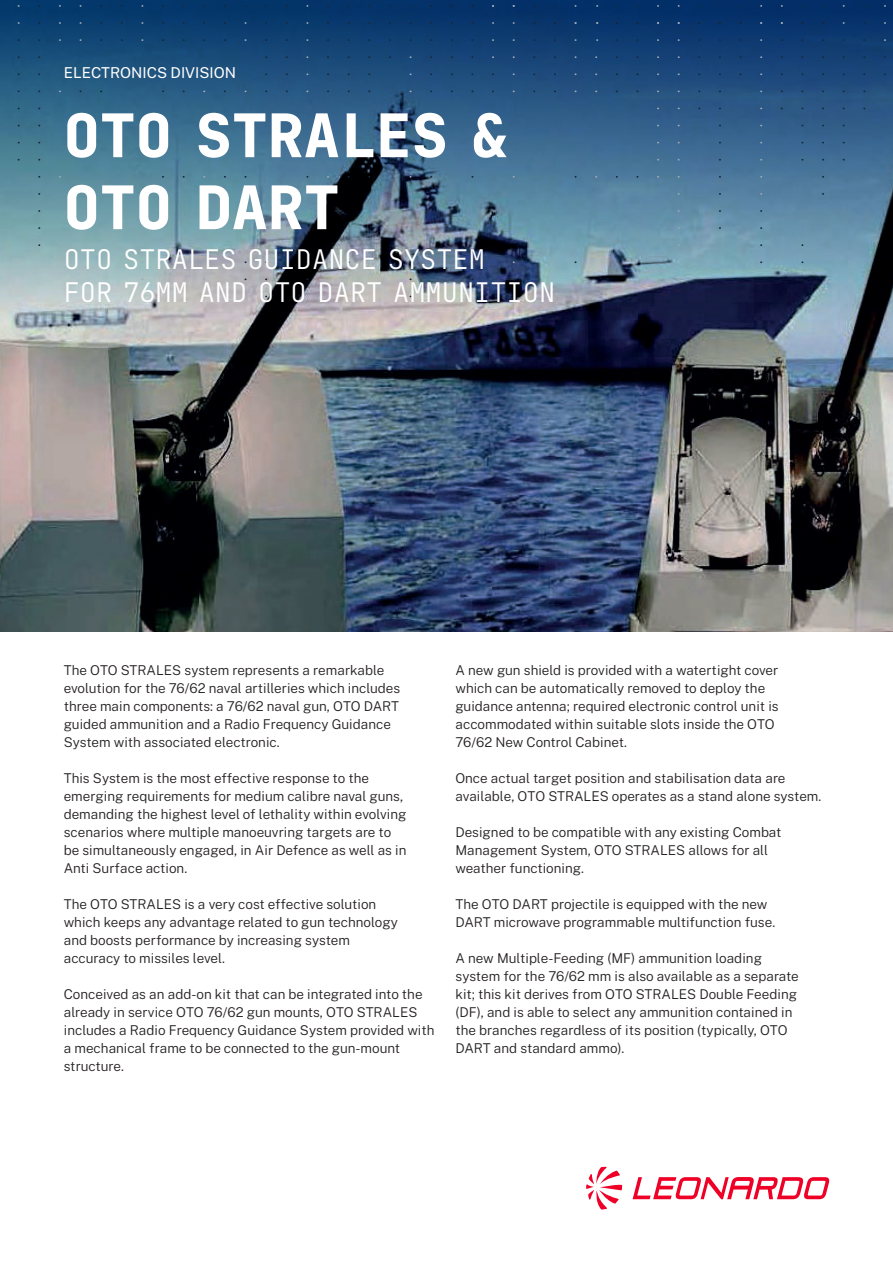
<style>
.page{position:relative;width:893px;height:1263px;background:#fff}
.page>*{position:absolute;margin:0;border:0;box-sizing:border-box;transform-origin:0 0}
.t1{font:800 60px "Tekne LDO";color:#fff}
.t2{font:300 27px "Tekne LDO";color:#fff}
.t3{font:15px "Public Sans";color:#fff}
.Testo{font:300 13.5px/18px "Public Sans";color:#231f20}
</style>
<div class="page">
<img style="left:0;top:366px;width:893px;height:265px">
<img style="left:0;top:0;width:893px;height:366px">
<svg style="left:633px;top:1177px;width:94px;height:22px"></svg>
<svg style="left:727px;top:1177px;width:102px;height:22px"></svg>
<svg style="left:586px;top:1167px;width:36px;height:42px"></svg>
<p class="t3" style="left:64px;top:62px;width:174px">ELECTRONICS DIVISION</p>
<p class="t1" style="left:64px;top:90px;width:445px">OTO STRALES &amp;</p>
<p class="t1" style="left:64px;top:162px;width:277px">OTO DART</p>
<p class="t2" style="left:64px;top:239px;width:423px">OTO STRALES GUIDANCE SYSTEM</p>
<p class="t2" style="left:64px;top:271px;width:493px">FOR 76MM AND OTO DART AMMUNITION</p>
<p class="Testo" style="left:64px;top:660px;width:322px">The OTO STRALES system represents a remarkable</p>
<p class="Testo" style="left:64px;top:678px;width:338px">evolution for the 76/62 naval artilleries which includes</p>
<p class="Testo" style="left:64px;top:696px;width:337px">three main components: a 76/62 naval gun, OTO DART</p>
<p class="Testo" style="left:64px;top:714px;width:329px">guided ammunition and a Radio Frequency Guidance</p>
<p class="Testo" style="left:64px;top:732px;width:217px">System with associated electronic.</p>
<p class="Testo" style="left:64px;top:768px;width:307px">This System is the most effective response to the</p>
<p class="Testo" style="left:64px;top:786px;width:341px">emerging requirements for medium calibre naval guns,</p>
<p class="Testo" style="left:64px;top:804px;width:344px">demanding the highest level of lethality within evolving</p>
<p class="Testo" style="left:64px;top:822px;width:329px">scenarios where multiple manoeuvring targets are to</p>
<p class="Testo" style="left:64px;top:840px;width:344px">be simultaneously engaged, in Air Defence as well as in</p>
<p class="Testo" style="left:64px;top:858px;width:125px">Anti Surface action.</p>
<p class="Testo" style="left:64px;top:894px;width:314px">The OTO STRALES is a very cost effective solution</p>
<p class="Testo" style="left:64px;top:912px;width:336px">which keeps any advantage related to gun technology</p>
<p class="Testo" style="left:64px;top:930px;width:288px">and boosts performance by increasing system</p>
<p class="Testo" style="left:64px;top:948px;width:163px">accuracy to missiles level.</p>
<p class="Testo" style="left:64px;top:984px;width:372px">Conceived as an add-on kit that can be integrated into the already in service OTO 76/62 gun mounts, OTO STRALES includes a Radio Frequency Guidance System provided with a mechanical frame to be connected to the gun-mount</p>
<p class="Testo" style="left:64px;top:1056px;width:62px">structure.</p>
<p class="Testo" style="left:455px;top:660px;width:324px">A new gun shield is provided with a watertight cover</p>
<p class="Testo" style="left:455px;top:678px;width:311px">which can be automatically removed to deploy the</p>
<p class="Testo" style="left:455px;top:696px;width:325px">guidance antenna; required electronic control unit is</p>
<p class="Testo" style="left:455px;top:714px;width:321px">accommodated within suitable slots inside the OTO</p>
<p class="Testo" style="left:455px;top:732px;width:173px">76/62 New Control Cabinet.</p>
<p class="Testo" style="left:455px;top:768px;width:367px">Once actual target position and stabilisation data are available, OTO STRALES operates as a stand alone system.</p>
<p class="Testo" style="left:455px;top:822px;width:327px">Designed to be compatible with any existing Combat</p>
<p class="Testo" style="left:455px;top:840px;width:314px">Management System, OTO STRALES allows for all</p>
<p class="Testo" style="left:455px;top:858px;width:130px">weather functioning.</p>
<p class="Testo" style="left:455px;top:894px;width:313px">The OTO DART projectile is equipped with the new</p>
<p class="Testo" style="left:455px;top:912px;width:321px">DART microwave programmable multifunction fuse.</p>
<p class="Testo" style="left:455px;top:948px;width:308px">A new Multiple-Feeding (MF) ammunition loading</p>
<p class="Testo" style="left:455px;top:966px;width:345px">system for the 76/62 mm is also available as a separate</p>
<p class="Testo" style="left:455px;top:984px;width:343px">kit; this kit derives from OTO STRALES Double Feeding</p>
<p class="Testo" style="left:455px;top:1002px;width:339px">(DF), and is able to select any ammunition contained in</p>
<p class="Testo" style="left:455px;top:1020px;width:334px">the branches regardless of its position (typically, OTO</p>
<p class="Testo" style="left:455px;top:1038px;width:170px">DART and standard ammo).</p>
</div>
